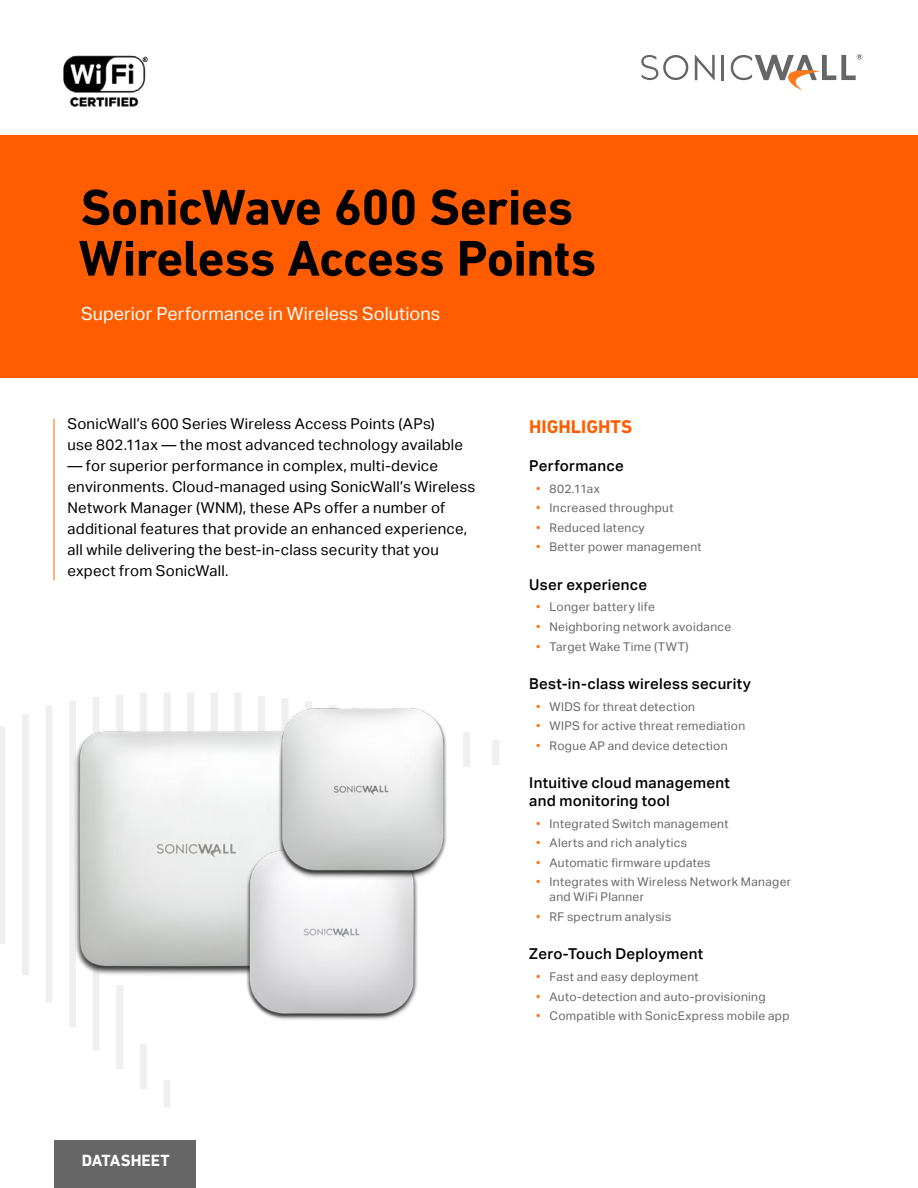
<style>
.page{position:relative;width:918px;height:1188px;background:#fff}
.page>*{position:absolute;margin:0;border:0;box-sizing:border-box;transform-origin:0 0}
.t1{font:700 51px/51px "DIN Next LT Pro";letter-spacing:-.01em;color:#000}
.t2{font:700 18.75px "DIN Next LT Pro";color:#ff5d00}
.t3{font:18px "Aktiv Grotesk";letter-spacing:.005em;color:#fff}
.t4{font:700 16.5px "DIN Next LT Pro";letter-spacing:.005em;color:#fff}
.t5{font:15px/21px "Aktiv Grotesk";letter-spacing:.015em;color:#000}
.t6{font:500 15px/18px "Aktiv Grotesk";letter-spacing:.02em;color:#000}
.t7{font:12px/15px "Aktiv Grotesk";letter-spacing:.025em;color:#666}
.s1{color:#ff791a}
</style>
<div class="page">
<svg style="left:0;top:693px;width:499px;height:414px"></svg>
<div style="left:54px;top:1140px;width:141px;height:48px;background:#666"></div>
<svg style="left:695px;top:55px;width:20px;height:25px"></svg>
<hr style="left:722px;top:55px;width:2px;height:25px;background:#666">
<svg style="left:641px;top:55px;width:47px;height:25px"></svg>
<svg style="left:731px;top:54px;width:131px;height:37px"></svg>
<div style="left:0;top:135px;width:918px;height:243px;background:#ff5d00"></div>
<hr style="left:53px;top:418px;width:2px;height:162px;background:#ff791a">
<img style="left:63px;top:55px;width:85px;height:53px">
<img style="left:71px;top:728px;width:197px;height:254px">
<img style="left:236px;top:846px;width:188px;height:181px">
<img style="left:268px;top:699px;width:187px;height:189px">
<h1 class="t1" style="left:79px;top:182px;width:519px">SonicWave 600 Series<br>Wireless Access Points</h1>
<h3 class="t3" style="left:81px;top:303px;width:360px">Superior Performance in Wireless Solutions</h3>
<p class="t5" style="left:68px;top:414px;width:397px">SonicWall’s 600 Series Wireless Access Points (APs) use 802.11ax — the most advanced technology available</p>
<p class="t5" style="left:68px;top:456px;width:409px">— for superior performance in complex, multi-device environments. Cloud-managed using SonicWall’s Wireless Network Manager (WNM), these APs offer a number of additional features that provide an enhanced experience, all while delivering the best-in-class security that you expect from SonicWall.</p>
<h3 class="t4" style="left:82px;top:1150px;width:90px">DATASHEET</h3>
<h2 class="t2" style="left:529px;top:415px;width:104px">HIGHLIGHTS</h2>
<p class="t6" style="left:529px;top:457px;width:96px">Performance</p>
<p class="t7" style="left:536px;top:481px;width:65px"><span class="s1">•</span> 802.11ax</p>
<p class="t7" style="left:536px;top:501px;width:139px"><span class="s1">•</span> Increased throughput</p>
<p class="t7" style="left:536px;top:520px;width:110px"><span class="s1">•</span> Reduced latency</p>
<p class="t7" style="left:536px;top:540px;width:167px"><span class="s1">•</span> Better power management</p>
<p class="t6" style="left:529px;top:575px;width:120px">User experience</p>
<p class="t7" style="left:536px;top:600px;width:120px"><span class="s1">•</span> Longer battery life</p>
<p class="t7" style="left:536px;top:619px;width:197px"><span class="s1">•</span> Neighboring network avoidance</p>
<p class="t7" style="left:536px;top:639px;width:154px"><span class="s1">•</span> Target Wake Time (TWT)</p>
<p class="t6" style="left:529px;top:675px;width:223px">Best-in-class wireless security</p>
<p class="t7" style="left:536px;top:699px;width:160px"><span class="s1">•</span> WIDS for threat detection</p>
<p class="t7" style="left:536px;top:718px;width:211px"><span class="s1">•</span> WIPS for active threat remediation</p>
<p class="t7" style="left:536px;top:738px;width:193px"><span class="s1">•</span> Rogue AP and device detection</p>
<p class="t6" style="left:529px;top:774px;width:202px">Intuitive cloud management and monitoring tool</p>
<p class="t7" style="left:536px;top:816px;width:194px"><span class="s1">•</span> Integrated Switch management</p>
<p class="t7" style="left:536px;top:836px;width:153px"><span class="s1">•</span> Alerts and rich analytics</p>
<p class="t7" style="left:536px;top:855px;width:176px"><span class="s1">•</span> Automatic firmware updates</p>
<p class="t7" style="left:550px;top:875px;width:243px;text-indent:-14px"><span class="s1">•</span> Integrates with Wireless Network Manager and WiFi Planner</p>
<p class="t7" style="left:536px;top:909px;width:137px"><span class="s1">•</span> RF spectrum analysis</p>
<p class="t6" style="left:529px;top:945px;width:175px">Zero-Touch Deployment</p>
<p class="t7" style="left:536px;top:969px;width:164px"><span class="s1">•</span> Fast and easy deployment</p>
<p class="t7" style="left:536px;top:989px;width:231px"><span class="s1">•</span> Auto-detection and auto-provisioning</p>
<p class="t7" style="left:536px;top:1009px;width:255px"><span class="s1">•</span> Compatible with SonicExpress mobile app</p>
</div>
